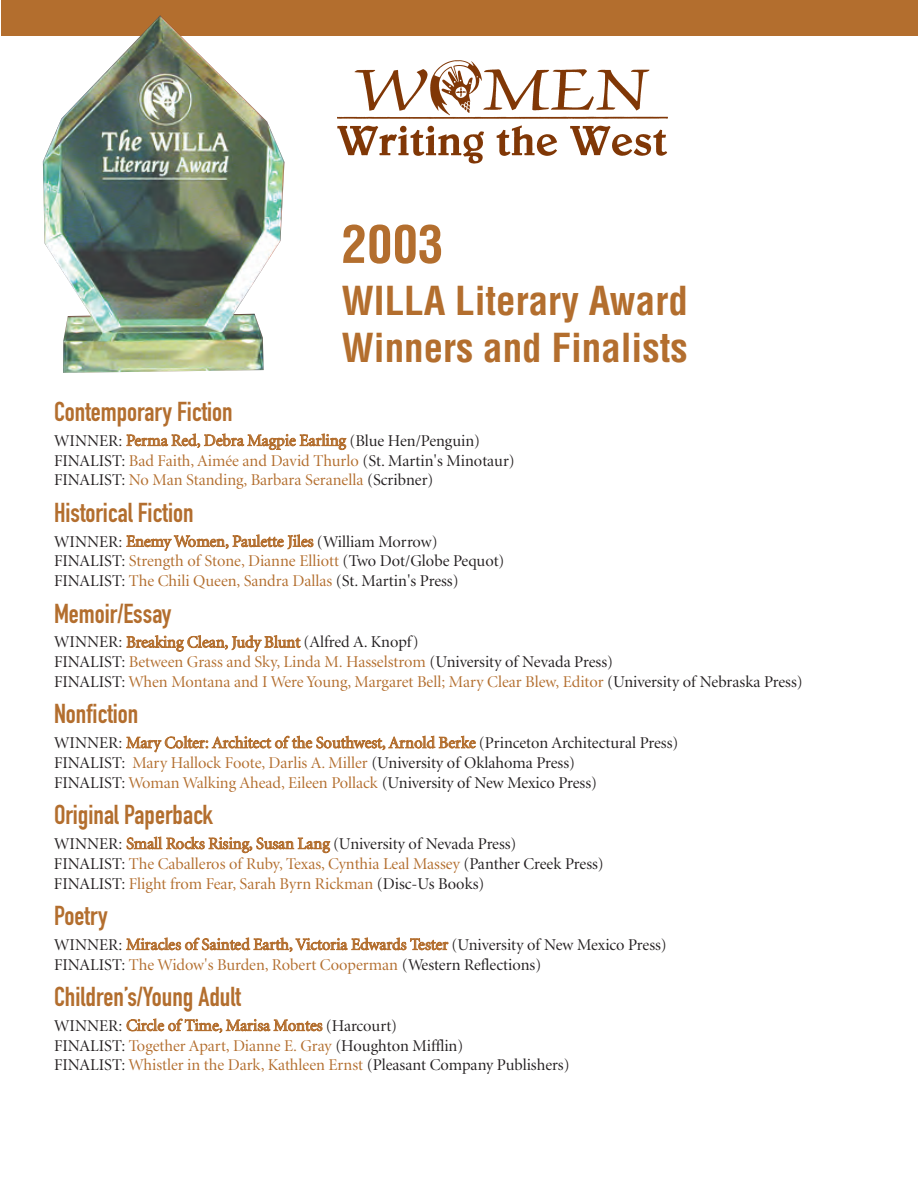
<style>
.page{position:relative;width:918px;height:1188px;background:#fff}
.page>*{position:absolute;margin:0;border:0;box-sizing:border-box;transform-origin:0 0}
.t1{font:700 condensed 51px "Helvetica";color:#b36e2e}
.t2{font:700 condensed 39px/46.8px "Helvetica";color:#b36e2e}
.t3{font:27px "DIN Engschrift Alternate";color:#b36e2e}
.t4{font:16.5px/20px "Minion Display";color:#b36e2e}
.t5{font:16.5px/20px "Minion Display";color:#231f20}
.s1{color:#231f20}
.s2{color:#b36e2e}
</style>
<div class="page">
<div style="left:1px;top:0;width:917px;height:35px;background:#b36e2e"></div>
<img style="left:43px;top:15px;width:241px;height:358px">
<img style="left:337px;top:60px;width:331px;height:104px">
<h1 class="t1" style="left:342px;top:225px;width:103px">2003</h1>
<h2 class="t2" style="left:342px;top:281px;width:348px">WILLA Literary Award<br>Winners and Finalists</h2>
<h3 class="t3" style="left:54px;top:402px;width:180px">Contemporary Fiction</h3>
<p class="t4" style="left:54px;top:432px;width:462px"><span class="s1">WINNER:</span> Perma Red, Debra Magpie Earling <span class="s1">(Blue Hen/Penguin)<br>FINALIST:</span> Bad Faith, Aimée and David Thurlo <span class="s1">(St. Martin's Minotaur)<br>FINALIST:</span> No Man Standing, Barbara Seranella <span class="s1">(Scribner)</span></p>
<h3 class="t3" style="left:54px;top:503px;width:141px">Historical Fiction</h3>
<p class="t4" style="left:54px;top:533px;width:452px"><span class="s1">WINNER:</span> Enemy Women, Paulette Jiles <span class="s1">(William Morrow)<br>FINALIST:</span> Strength of Stone, Dianne Elliott <span class="s1">(Two Dot/Globe Pequot)<br>FINALIST:</span> The Chili Queen, Sandra Dallas <span class="s1">(St. Martin's Press)</span></p>
<h3 class="t3" style="left:54px;top:603px;width:119px">Memoir/Essay</h3>
<p class="t4" style="left:54px;top:634px;width:750px"><span class="s1">WINNER:</span> Breaking Clean, Judy Blunt <span class="s1">(Alfred A. Knopf)<br>FINALIST:</span> Between Grass and Sky, Linda M. Hasselstrom <span class="s1">(University of Nevada Press)<br>FINALIST:</span> When Montana and I Were Young, Margaret Bell; Mary Clear Blew, Editor <span class="s1">(University of Nebraska Press)</span></p>
<h3 class="t3" style="left:54px;top:704px;width:86px">Nonfiction</h3>
<p class="t5" style="left:54px;top:734px;width:626px">WINNER: <span class="s2">Mary Colter: Architect of the Southwest, Arnold Berke</span> (Princeton Architectural Press)<br>FINALIST: <span class="s2">Mary Hallock Foote, Darlis A. Miller</span> (University of Oklahoma Press)<br>FINALIST: <span class="s2">Woman Walking Ahead, Eileen Pollack</span> (University of New Mexico Press)</p>
<h3 class="t3" style="left:54px;top:805px;width:161px">Original Paperback</h3>
<p class="t4" style="left:54px;top:835px;width:551px"><span class="s1">WINNER:</span> Small Rocks Rising, Susan Lang <span class="s1">(University of Nevada Press)<br>FINALIST:</span> The Caballeros of Ruby, Texas, Cynthia Leal Massey <span class="s1">(Panther Creek Press)<br>FINALIST:</span> Flight from Fear, Sarah Byrn Rickman <span class="s1">(Disc-Us Books)</span></p>
<h3 class="t3" style="left:54px;top:906px;width:55px">Poetry</h3>
<p class="t4" style="left:54px;top:936px;width:614px"><span class="s1">WINNER:</span> Miracles of Sainted Earth, Victoria Edwards Tester <span class="s1">(University of New Mexico Press)<br>FINALIST:</span> The Widow's Burden, Robert Cooperman <span class="s1">(Western Reflections)</span></p>
<h3 class="t3" style="left:54px;top:987px;width:188px">Children’s/Young Adult</h3>
<p class="t4" style="left:54px;top:1017px;width:517px"><span class="s1">WINNER:</span> Circle of Time, Marisa Montes <span class="s1">(Harcourt)<br>FINALIST:</span> Together Apart, Dianne E. Gray <span class="s1">(Houghton Mifflin)<br>FINALIST:</span> Whistler in the Dark, Kathleen Ernst <span class="s1">(Pleasant Company Publishers)</span></p>
</div>
